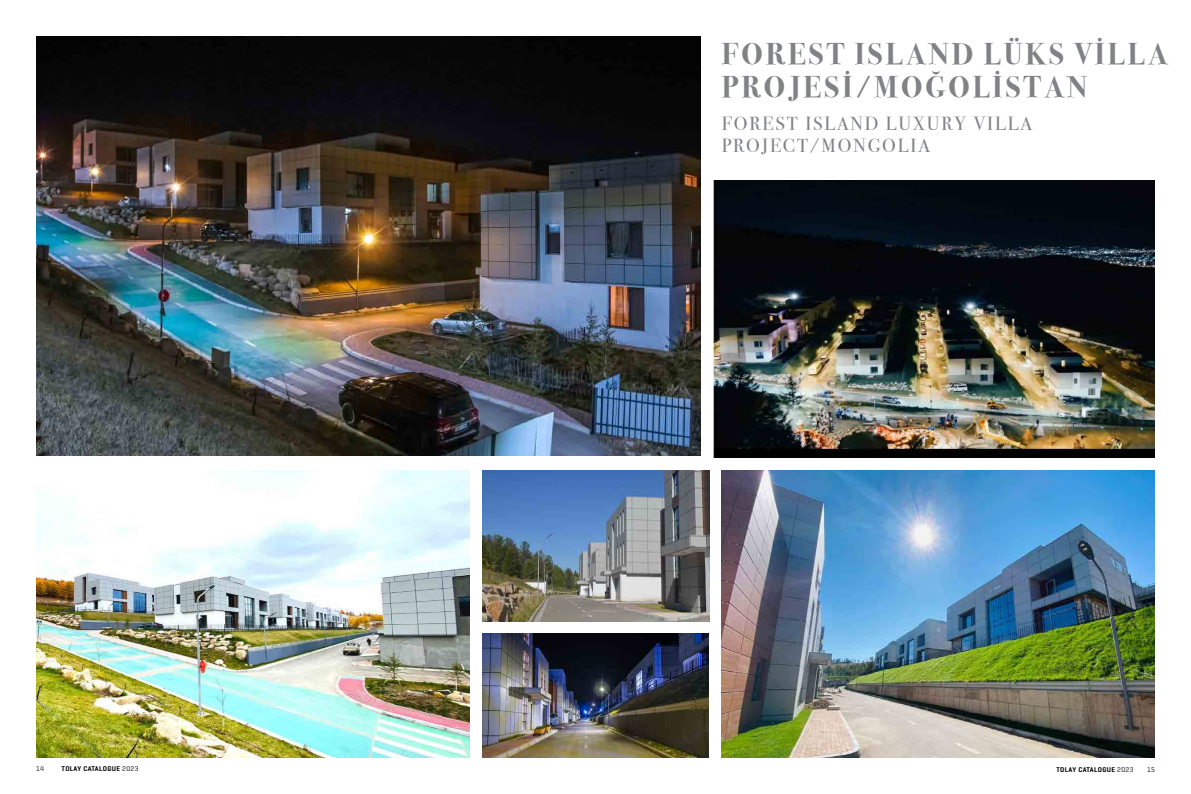
<style>
.page{position:relative;width:1191px;height:794px;background:#fff}
.page>*{position:absolute;margin:0;border:0;box-sizing:border-box;transform-origin:0 0}
.t1{font:700 30px/33px "Bodoni Svty Two ITCTT";letter-spacing:.1em;color:#808285}
.t2{font:19px/22px "Bodoni Svty Two ITCTT";letter-spacing:.1em;color:#808285}
.t3{font:600 7px "Geogrotesque";letter-spacing:.05em;color:#000}
.t4{font:7px "Geogrotesque";color:#000}
.s1{font-weight:400}
</style>
<div class="page">
<img style="left:36px;top:36px;width:664px;height:420px">
<img style="left:36px;top:471px;width:433px;height:287px">
<img style="left:721px;top:471px;width:434px;height:287px">
<img style="left:482px;top:471px;width:228px;height:151px">
<img style="left:482px;top:634px;width:227px;height:124px">
<img style="left:712px;top:180px;width:443px;height:277px">
<p class="t1" style="left:721px;top:35px;width:448px">FOREST ISLAND LÜKS VİLLA<br>PROJESİ/MOĞOLİSTAN</p>
<p class="t2" style="left:721px;top:110px;width:312px">FOREST ISLAND LUXURY VILLA<br>PROJECT/MONGOLIA</p>
<p class="t4" style="left:36px;top:764px;width:9px">14</p>
<p class="t3" style="left:62px;top:764px;width:78px">TOLAY CATALOGUE <span class="s1">2023</span></p>
<p class="t3" style="left:1056px;top:765px;width:78px">TOLAY CATALOGUE <span class="s1">2023</span></p>
<p class="t4" style="left:1147px;top:765px;width:9px">15</p>
</div>
